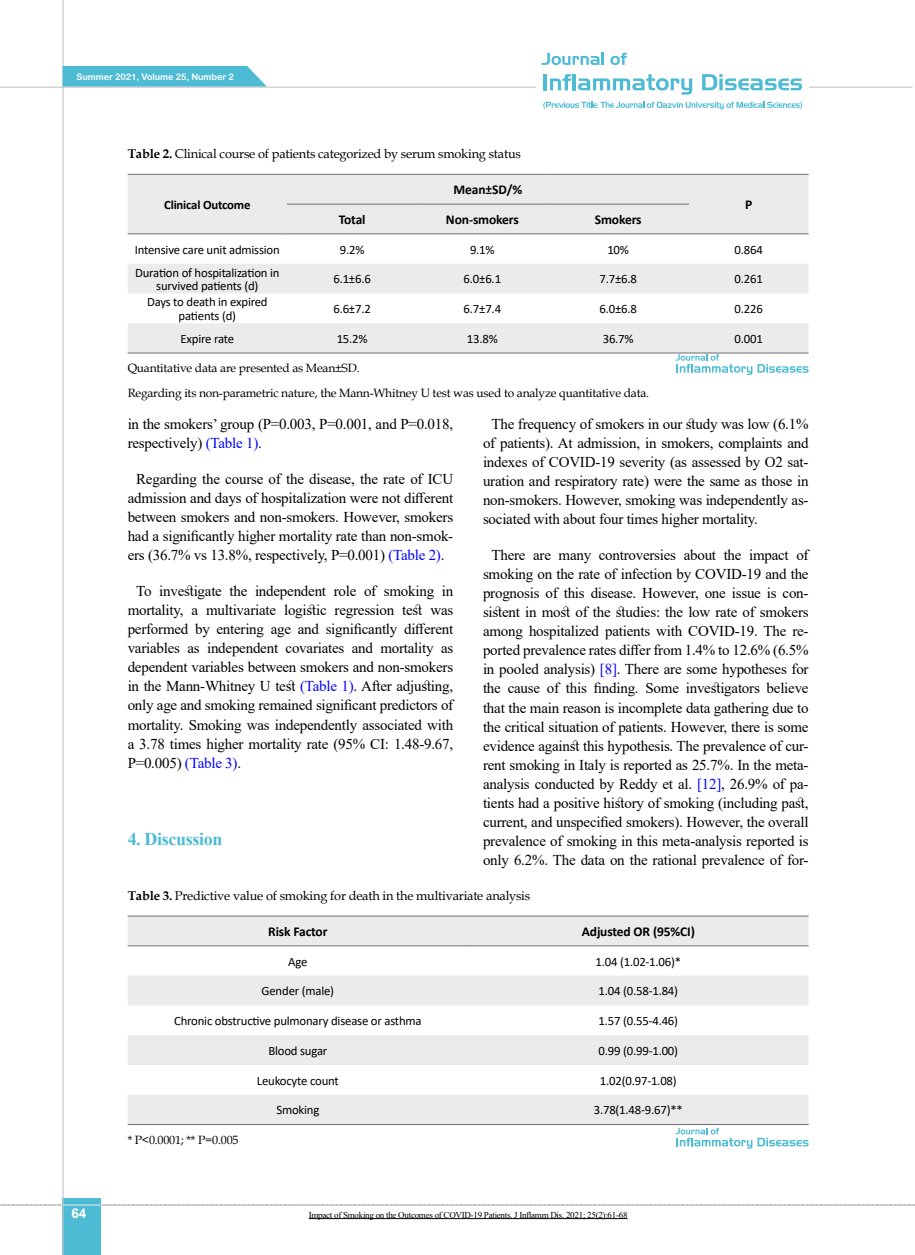
<style>
.page{position:relative;width:915px;height:1255px;background:#fff}
.page>*{position:absolute;margin:0;border:0;box-sizing:border-box;transform-origin:0 0}
.t1{font:700 18px "Times New Roman";letter-spacing:-.02em;color:#4dbbd4}
.t2{font:15px/19px "Times New Roman";letter-spacing:-.015em;color:#000;text-align:center}
.t3{font:700 13.5px "Calibri";letter-spacing:-.01em;color:#000}
.t4{font:700 13.5px "Arial";color:#fff}
.t5{font:12.75px/13.5px "Calibri";letter-spacing:-.015em;color:#000;text-align:center}
.t6{font:12.75px "Book Antiqua";letter-spacing:-.015em;color:#000}
.t7{font:700 12.75px "Calibri";letter-spacing:-.015em;color:#000}
.t8{font:12px/24.8px "Book Antiqua";letter-spacing:-.015em;color:#000}
.t9{font:9px "Times New Roman";letter-spacing:-.03em;color:#000}
.t10{font:9px "Arial Rounded MT Bold";letter-spacing:-.005em;color:#fff}
.s1{font-weight:700}
.s2{color:#00f}
</style>
<div class="page">
<svg style="left:0;top:1204px;width:915px;height:1px"></svg>
<div style="left:63px;top:1198px;width:38px;height:56px;background:#4dbbd4"></div>
<hr style="left:62px;top:0;width:2px;height:1254px;background:#c2c4c6">
<hr style="left:63px;top:1204px;width:38px;height:1px;background:#ebebec">
<svg style="left:62px;top:66px;width:205px;height:21px;background:#59bfd6"></svg>
<hr style="left:0;top:87px;width:912px;height:1px;background:#c2c4c6">
<div style="left:536px;top:47px;width:272px;height:67px;background:#fff"></div>
<svg style="left:541px;top:53px;width:62px;height:12px"></svg>
<svg style="left:610px;top:53px;width:16px;height:12px"></svg>
<hr style="left:543px;top:74px;width:3px;height:16px;background:#4dbbd4">
<svg style="left:550px;top:74px;width:21px;height:16px"></svg>
<hr style="left:572px;top:74px;width:3px;height:16px;background:#4dbbd4">
<svg style="left:578px;top:74px;width:114px;height:21px"></svg>
<svg style="left:702px;top:74px;width:99px;height:16px"></svg>
<svg style="left:543px;top:102px;width:258px;height:7px"></svg>
<svg style="left:128px;top:175px;width:680px;height:177px;fill:#ebebec"></svg>
<hr style="left:128px;top:174px;width:159px;height:1px;background:#6d6e71">
<hr style="left:287px;top:174px;width:130px;height:1px;background:#6d6e71">
<hr style="left:417px;top:174px;width:130px;height:1px;background:#6d6e71">
<hr style="left:547px;top:174px;width:141px;height:1px;background:#6d6e71">
<hr style="left:688px;top:174px;width:120px;height:1px;background:#6d6e71">
<hr style="left:287px;top:204px;width:130px;height:1px;background:#6d6e71">
<hr style="left:417px;top:204px;width:130px;height:1px;background:#6d6e71">
<hr style="left:547px;top:204px;width:141px;height:1px;background:#6d6e71">
<hr style="left:128px;top:233px;width:159px;height:1px;background:#6d6e71">
<hr style="left:287px;top:233px;width:130px;height:1px;background:#6d6e71">
<hr style="left:417px;top:233px;width:130px;height:1px;background:#6d6e71">
<hr style="left:547px;top:233px;width:141px;height:1px;background:#6d6e71">
<hr style="left:688px;top:233px;width:120px;height:1px;background:#6d6e71">
<hr style="left:128px;top:352px;width:159px;height:1px;background:#6d6e71">
<hr style="left:287px;top:352px;width:130px;height:1px;background:#6d6e71">
<hr style="left:417px;top:352px;width:130px;height:1px;background:#6d6e71">
<hr style="left:547px;top:352px;width:141px;height:1px;background:#6d6e71">
<hr style="left:688px;top:352px;width:120px;height:1px;background:#6d6e71">
<svg style="left:675px;top:354px;width:133px;height:21px"></svg>
<svg style="left:128px;top:916px;width:680px;height:208px;fill:#ebebec"></svg>
<hr style="left:128px;top:915px;width:340px;height:1px;background:#6d6e71">
<hr style="left:468px;top:915px;width:340px;height:1px;background:#6d6e71">
<hr style="left:128px;top:945px;width:340px;height:1px;background:#6d6e71">
<hr style="left:468px;top:945px;width:340px;height:1px;background:#6d6e71">
<hr style="left:128px;top:1124px;width:340px;height:1px;background:#6d6e71">
<hr style="left:468px;top:1124px;width:340px;height:1px;background:#6d6e71">
<svg style="left:675px;top:1127px;width:133px;height:21px"></svg>
<hr style="left:308px;top:1218px;width:319px;height:1px;background:#000">
<p class="t10" style="left:77px;top:72px;width:159px">Summer 2021, Volume 25, Number 2</p>
<p class="t6" style="left:128px;top:145px;width:394px"><span class="s1">Table 2.</span> Clinical course of patients categorized by serum smoking status</p>
<p class="t7" style="left:164px;top:196px;width:88px">Clinical Outcome</p>
<p class="t3" style="left:453px;top:180px;width:70px">Mean±SD/%</p>
<p class="t3" style="left:338px;top:210px;width:28px">Total</p>
<p class="t3" style="left:446px;top:210px;width:74px">Non-smokers</p>
<p class="t3" style="left:594px;top:210px;width:48px">Smokers</p>
<p class="t3" style="left:744px;top:195px;width:9px">P</p>
<p class="t5" style="left:135px;top:242px;width:146px">Intensive care unit admission</p>
<p class="t5" style="left:340px;top:242px;width:26px">9.2%</p>
<p class="t5" style="left:470px;top:242px;width:26px">9.1%</p>
<p class="t5" style="left:607px;top:242px;width:23px">10%</p>
<p class="t5" style="left:734px;top:242px;width:30px">0.864</p>
<p class="t5" style="left:135px;top:265px;width:146px">Duration of hospitalization in survived patients (d)</p>
<p class="t5" style="left:333px;top:272px;width:39px">6.1±6.6</p>
<p class="t5" style="left:463px;top:272px;width:39px">6.0±6.1</p>
<p class="t5" style="left:599px;top:272px;width:39px">7.7±6.8</p>
<p class="t5" style="left:734px;top:272px;width:30px">0.261</p>
<p class="t5" style="left:147px;top:295px;width:122px">Days to death in expired patients (d)</p>
<p class="t5" style="left:333px;top:302px;width:39px">6.6±7.2</p>
<p class="t5" style="left:463px;top:302px;width:39px">6.7±7.4</p>
<p class="t5" style="left:599px;top:302px;width:39px">6.0±6.8</p>
<p class="t5" style="left:734px;top:302px;width:30px">0.226</p>
<p class="t5" style="left:180px;top:331px;width:55px">Expire rate</p>
<p class="t5" style="left:336px;top:331px;width:32px">15.2%</p>
<p class="t5" style="left:466px;top:331px;width:32px">13.8%</p>
<p class="t5" style="left:602px;top:331px;width:32px">36.7%</p>
<p class="t5" style="left:734px;top:331px;width:30px">0.001</p>
<p class="t8" style="left:128px;top:355px;width:523px">Quantitative data are presented as Mean±SD.<br>Regarding its non-parametric nature, the Mann-Whitney U test was used to analyze quantitative data.</p>
<p class="t2" style="left:128px;top:413px;width:327px;text-align:left">in the smokers’ group (P=0.003, P=0.001, and P=0.018, respectively) <span class="s2">(Table 1)</span>.</p>
<p class="t2" style="left:128px;top:469px;width:327px">Regarding the course of the disease, the rate of ICU admission and days of hospitalization were not different between smokers and non-smokers. However, smokers had a significantly higher mortality rate than non-smok&shy;ers (36.7% vs 13.8%, respectively, P=0.001) <span class="s2">(Table 2)</span>.</p>
<p class="t2" style="left:128px;top:581px;width:327px;text-align:justify;text-indent:9px">To investigate the independent role of smoking in mortality, a multivariate logistic regression test was performed by entering age and significantly different variables as independent covariates and mortality as dependent variables between smokers and non-smokers in the Mann-Whitney U test <span class="s2">(Table 1)</span>. After adjusting, only age and smoking remained significant predictors of mortality. Smoking was independently associated with a 3.78 times higher mortality rate (95% CI: 1.48-9.67, P=0.005) <span class="s2">(Table 3)</span>.</p>
<p class="t1" style="left:128px;top:825px;width:96px">4. Discussion</p>
<p class="t2" style="left:483px;top:413px;width:327px;text-align:justify;text-indent:9px">The frequency of smokers in our study was low (6.1% of patients). At admission, in smokers, complaints and indexes of COVID-19 severity (as assessed by O2 sat&shy;uration and respiratory rate) were the same as those in non-smokers. However, smoking was independently as&shy;sociated with about four times higher mortality.</p>
<p class="t2" style="left:483px;top:545px;width:327px">There are many controversies about the impact of smoking on the rate of infection by COVID-19 and the prognosis of this disease. However, one issue is con&shy;sistent in most of the studies: the low rate of smokers among hospitalized patients with COVID-19. The re&shy;ported prevalence rates differ from 1.4% to 12.6% (6.5% in pooled analysis) <span class="s2">[8]</span>. There are some hypotheses for the cause of this finding. Some investigators believe that the main reason is incomplete data gathering due to the critical situation of patients. However, there is some evidence against this hypothesis. The prevalence of cur&shy;rent smoking in Italy is reported as 25.7%. In the meta&shy;analysis conducted by Reddy et al. <span class="s2">[12]</span>, 26.9% of pa&shy;tients had a positive history of smoking (including past, current, and unspecified smokers). However, the overall prevalence of smoking in this meta-analysis reported is only 6.2%. The data on the rational prevalence of for-</p>
<p class="t4" style="left:71px;top:1203px;width:17px">64</p>
<p class="t6" style="left:128px;top:886px;width:404px"><span class="s1">Table 3.</span> Predictive value of smoking for death in the multivariate analysis</p>
<p class="t3" style="left:268px;top:922px;width:61px">Risk Factor</p>
<p class="t3" style="left:581px;top:922px;width:115px">Adjusted OR (95%CI)</p>
<p class="t5" style="left:288px;top:954px;width:21px">Age</p>
<p class="t5" style="left:595px;top:954px;width:87px">1.04 (1.02-1.06)*</p>
<p class="t5" style="left:261px;top:983px;width:74px">Gender (male)</p>
<p class="t5" style="left:598px;top:983px;width:81px">1.04 (0.58-1.84)</p>
<p class="t5" style="left:174px;top:1013px;width:249px">Chronic obstructive pulmonary disease or asthma</p>
<p class="t5" style="left:598px;top:1013px;width:81px">1.57 (0.55-4.46)</p>
<p class="t5" style="left:268px;top:1043px;width:60px">Blood sugar</p>
<p class="t5" style="left:598px;top:1043px;width:81px">0.99 (0.99-1.00)</p>
<p class="t5" style="left:257px;top:1073px;width:83px">Leukocyte count</p>
<p class="t5" style="left:599px;top:1073px;width:78px">1.02(0.97-1.08)</p>
<p class="t5" style="left:276px;top:1102px;width:45px">Smoking</p>
<p class="t5" style="left:593px;top:1102px;width:91px">3.78(1.48-9.67)**</p>
<p class="t8" style="left:128px;top:1126px;width:112px">* P&lt;0.0001; ** P=0.005</p>
<p class="t9" style="left:308px;top:1208px;width:320px">Impact of Smoking on the Outcomes of COVID-19 Patients. J Inflamm Dis. 2021; 25(2):61-68</p>
</div>
